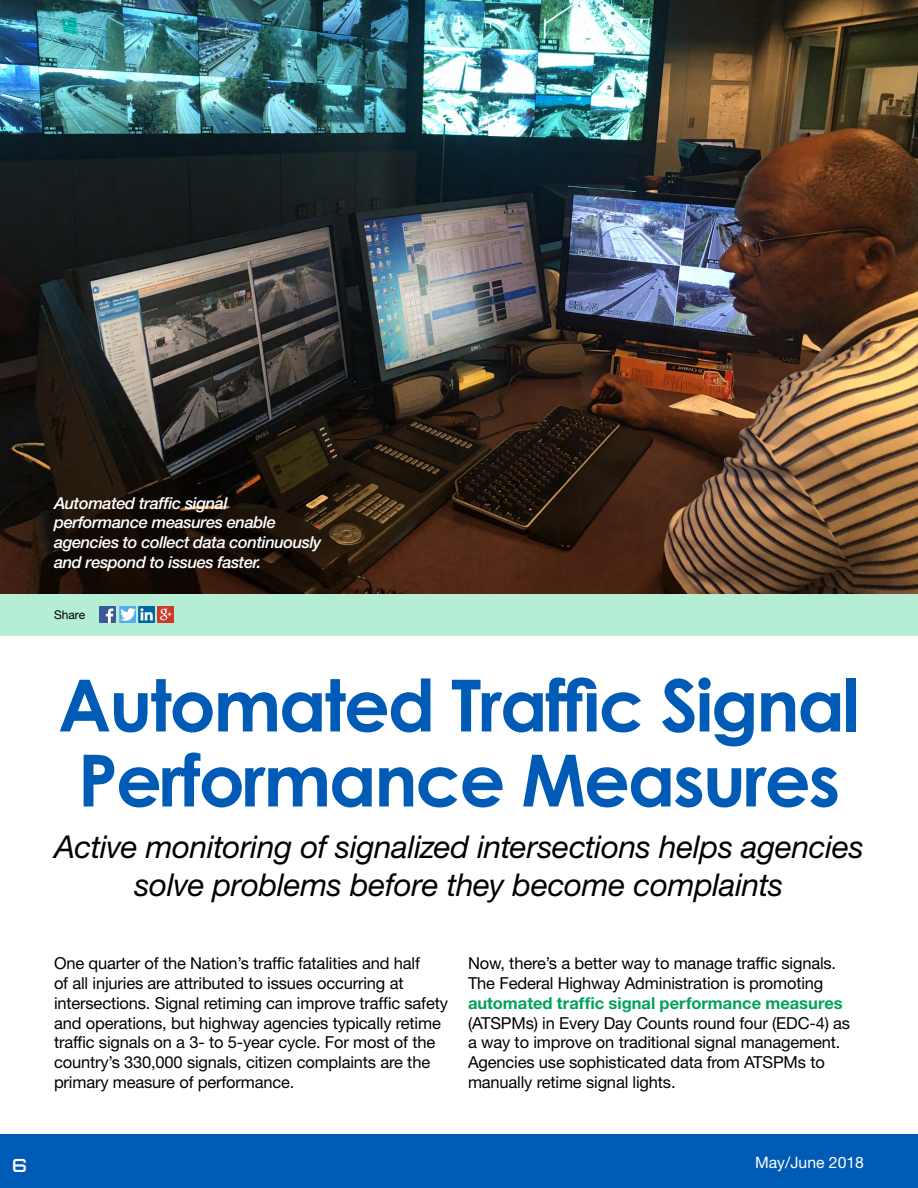
<style>
.page{position:relative;width:918px;height:1188px;background:#fff}
.page>*{position:absolute;margin:0;border:0;box-sizing:border-box;transform-origin:0 0}
.Headline{font:700 72px/75px "Century Gothic";letter-spacing:-.03em;color:#005bb6}
.Drophead{font:italic 31.5px/37.8px "Helvetica Neue LT Std";letter-spacing:-.01em;color:#000;text-align:center}
.t1{font:27px "Cals Caps";color:#fff}
.Body-Copy{font:16.5px/19.8px "Helvetica Neue LT Std";letter-spacing:-.01em;color:#000}
.Photo_Captions{font:italic 500 16.5px/19.8px "Helvetica Neue LT Std";letter-spacing:-.025em;color:#fff}
.t2{font:15.75px "Helvetica Neue LT Std";color:#fff}
.t3{font:12px "Helvetica Neue LT Std";color:#000}
.s1{font-weight:700;color:#00a25b}
</style>
<div class="page">
<div style="left:0;top:594px;width:918px;height:41px;background:#b6edd5"></div>
<div style="left:0;top:1134px;width:918px;height:54px;background:#005bb6"></div>
<img style="left:100px;top:606px;width:16px;height:17px">
<img style="left:119px;top:606px;width:16px;height:17px">
<img style="left:138px;top:606px;width:17px;height:17px">
<img style="left:158px;top:606px;width:16px;height:17px">
<img style="left:0;top:0;width:918px;height:594px">
<p class="Photo_Captions" style="left:54px;top:493px;width:269px">Automated traffic signal performance measures enable agencies to collect data continuously and respond to issues faster.</p>
<p class="t3" style="left:54px;top:607px;width:33px">Share</p>
<h1 class="Headline" style="left:58px;top:665px;width:804px">Automated Traffic Signal<br>Performance Measures</h1>
<h2 class="Drophead" style="left:54px;top:827px;width:811px">Active monitoring of signalized intersections helps agencies solve problems before they become complaints</h2>
<p class="Body-Copy" style="left:54px;top:953px;width:396px">One quarter of the Nation’s traffic fatalities and half<br>of all injuries are attributed to issues occurring at intersections. Signal retiming can improve traffic safety and operations, but highway agencies typically retime traffic signals on a 3- to 5-year cycle. For most of the country’s 330,000 signals, citizen complaints are the primary measure of performance.</p>
<p class="Body-Copy" style="left:468px;top:953px;width:384px">Now, there’s a better way to manage traffic signals.<br>The Federal Highway Administration is promoting <span class="s1">automated traffic signal performance measures </span>(ATSPMs) in Every Day Counts round four (EDC-4) as a way to improve on traditional signal management.<br>Agencies use sophisticated data from ATSPMs to manually retime signal lights.</p>
<h3 class="t1" style="left:12px;top:1151px;width:16px">6</h3>
<p class="t2" style="left:755px;top:1154px;width:110px">May/June 2018</p>
</div>
